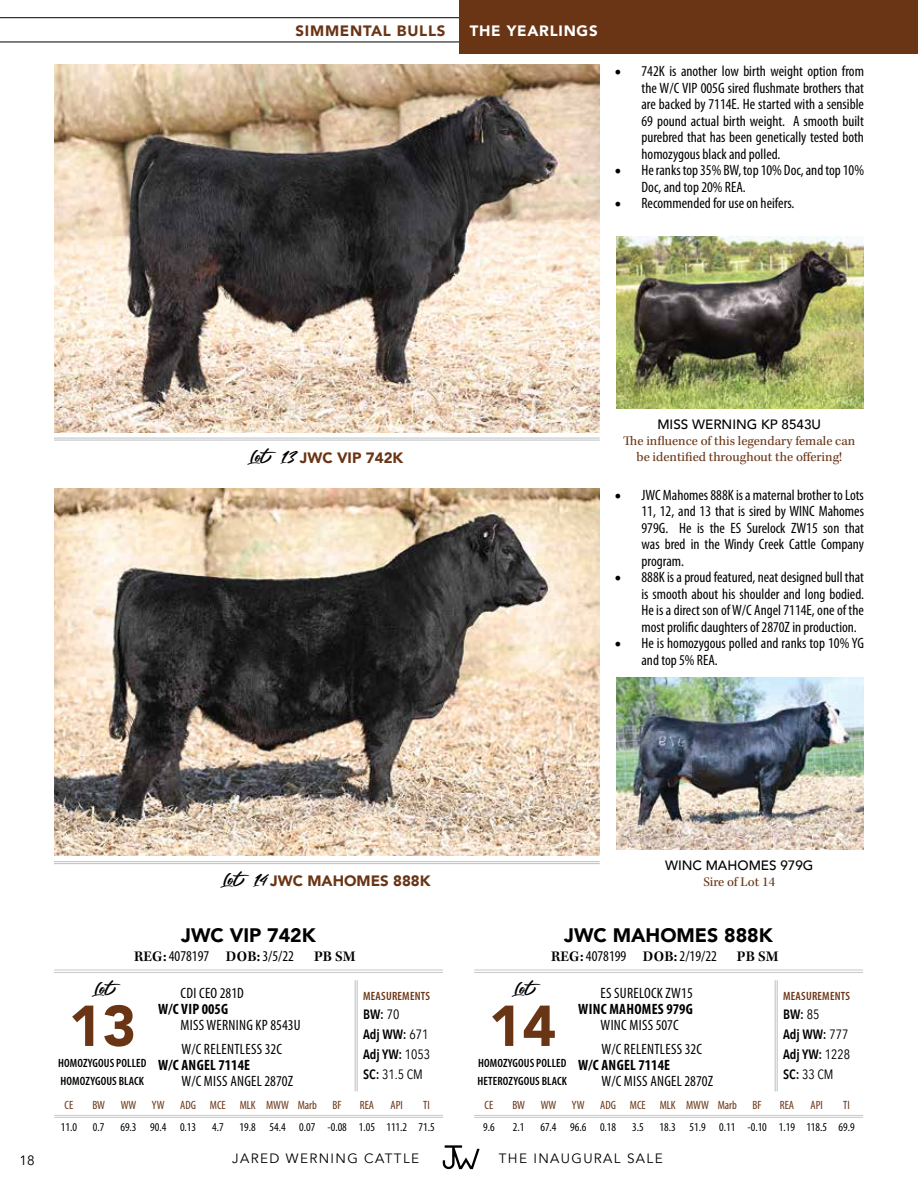
<style>
.page{position:relative;width:918px;height:1188px;background:#fff}
.page>*{position:absolute;margin:0;border:0;box-sizing:border-box;transform-origin:0 0}
.t1{font:900 57px "Avenir";color:#6a3515}
.t2{font:900 19.5px "Avenir";color:#000}
.t3{font:16.5px "Fair Prosper";color:#000}
.t4{font:condensed 15px/16.5px "Myriad Pro";color:#000;text-align:justify}
.t5{font:condensed 15px/32.2px "Myriad Pro";letter-spacing:.02em;color:#000}
.t6{font:700 condensed 15px "Myriad Pro";letter-spacing:.02em;color:#000}
.t7{font:900 15px "Avenir";color:#6a3515}
.t8{font:900 15px "Avenir";letter-spacing:.05em;color:#6a3515}
.t9{font:900 15px "Avenir";letter-spacing:.05em;color:#fff}
.t10{font:600 15px "Kepler Std";letter-spacing:.005em;color:#000}
.t11{font:13.5px/16.2px "Kepler Std";color:#6a3515;text-align:center}
.t12{font:600 13.5px/20.4px "Avenir Next Condensed";color:#000}
.t13{font:13.5px "Avenir";letter-spacing:.1em;color:#000}
.t14{font:500 13.5px "Avenir";color:#000}
.t15{font:condensed 12px "Myriad Pro";color:#000}
.t16{font:condensed 12px "Myriad Pro";color:#6a3515}
.t17{font:600 condensed 12px/18.3px "Myriad Pro";letter-spacing:.01em;color:#000}
.t18{font:600 condensed 12px "Myriad Pro";letter-spacing:.02em;color:#6a3515}
.s1{font-family:"Minion Pro";font-stretch:normal;font-size:18px}
.s2{font-family:"Fair Prosper";font-weight:400;font-size:16.5px;color:#000}
.s3{font-family:"Kepler Std";font-weight:600;font-stretch:normal}
.s4{font-weight:400}
</style>
<div class="page">
<hr style="left:0;top:17px;width:470px;height:1px;background:#000">
<hr style="left:0;top:42px;width:470px;height:1px;background:#000">
<svg style="left:443px;top:1145px;width:37px;height:25px"></svg>
<div style="left:459px;top:0;width:459px;height:54px;background:#6a3515"></div>
<hr style="left:54px;top:438px;width:546px;height:1px;background:#bcbec0">
<hr style="left:54px;top:440px;width:546px;height:1px;background:#bcbec0">
<img style="left:54px;top:65px;width:546px;height:367px">
<hr style="left:54px;top:861px;width:546px;height:1px;background:#bcbec0">
<hr style="left:54px;top:863px;width:546px;height:1px;background:#bcbec0">
<img style="left:54px;top:489px;width:546px;height:367px">
<img style="left:616px;top:677px;width:247px;height:173px">
<img style="left:616px;top:236px;width:247px;height:173px">
<hr style="left:54px;top:972px;width:389px;height:1px;background:#bcbec0">
<hr style="left:54px;top:970px;width:389px;height:1px;background:#bcbec0">
<hr style="left:357px;top:980px;width:1px;height:111px;background:#bcbec0">
<hr style="left:355px;top:980px;width:1px;height:111px;background:#bcbec0">
<hr style="left:54px;top:1117px;width:389px;height:1px;background:#bcbec0">
<hr style="left:54px;top:1115px;width:389px;height:1px;background:#bcbec0">
<hr style="left:474px;top:972px;width:389px;height:1px;background:#bcbec0">
<hr style="left:474px;top:970px;width:389px;height:1px;background:#bcbec0">
<hr style="left:777px;top:980px;width:1px;height:111px;background:#bcbec0">
<hr style="left:775px;top:980px;width:1px;height:111px;background:#bcbec0">
<hr style="left:474px;top:1117px;width:389px;height:1px;background:#bcbec0">
<hr style="left:474px;top:1115px;width:389px;height:1px;background:#bcbec0">
<p class="t8" style="left:296px;top:18px;width:151px">SIMMENTAL BULLS</p>
<p class="t9" style="left:470px;top:18px;width:129px">THE YEARLINGS</p>
<p class="t4" style="left:642px;top:63px;width:224px;text-indent:-27px"><span class="s1">•</span> 742K is another low birth weight option from the W/C VIP 005G sired flushmate brothers that are backed by 7114E. He started with a sensible 69 pound actual birth weight. A smooth built purebred that has been genetically tested both homozygous black and polled.</p>
<p class="t4" style="left:642px;top:162px;width:224px;text-indent:-27px"><span class="s1">•</span> He ranks top 35% BW, top 10% Doc, and top 10%<br>Doc, and top 20% REA.</p>
<p class="t4" style="left:615px;top:195px;width:181px"><span class="s1">•</span> Recommended for use on heifers.</p>
<p class="t7" style="left:250px;top:444px;width:155px"><span class="s2">Lot 13</span> JWC VIP 742K</p>
<p class="t14" style="left:657px;top:413px;width:165px">MISS WERNING KP 8543U</p>
<p class="t11" style="left:623px;top:434px;width:234px">The influence of this legendary female can be identified throughout the offering!</p>
<p class="t4" style="left:642px;top:486px;width:224px;text-indent:-27px"><span class="s1">•</span> JWC Mahomes 888K is a maternal brother to Lots 11, 12, and 13 that is sired by WINC Mahomes 979G. He is the ES Surelock ZW15 son that was bred in the Windy Creek Cattle Company program.</p>
<p class="t4" style="left:642px;top:569px;width:224px;text-indent:-27px"><span class="s1">•</span> 888K is a proud featured, neat designed bull that is smooth about his shoulder and long bodied.<br>He is a direct son of W/C Angel 7114E, one of the most prolific daughters of 2870Z in production.</p>
<p class="t4" style="left:642px;top:635px;width:224px;text-indent:-27px"><span class="s1">•</span> He is homozygous polled and ranks top 10% YG and top 5% REA.</p>
<p class="t13" style="left:19px;top:1152px;width:17px">18</p>
<p class="t7" style="left:223px;top:868px;width:209px"><span class="s2">Lot 14</span> JWC MAHOMES 888K</p>
<p class="t14" style="left:665px;top:854px;width:150px">WINC MAHOMES 979G</p>
<p class="t11" style="left:703px;top:874px;width:73px">Sire of Lot 14</p>
<h2 class="t2" style="left:181px;top:919px;width:136px">JWC VIP 742K</h2>
<h2 class="t2" style="left:564px;top:919px;width:210px">JWC MAHOMES 888K</h2>
<p class="t4" style="left:134px;top:948px;width:161px"><span class="s3">REG:</span> 4078197 <span class="s3">DOB:</span> 3/5/22</p>
<p class="t10" style="left:314px;top:948px;width:43px">PB SM</p>
<p class="t4" style="left:551px;top:948px;width:167px"><span class="s3">REG:</span> 4078199 <span class="s3">DOB:</span> 2/19/22</p>
<p class="t10" style="left:737px;top:948px;width:43px">PB SM</p>
<p class="t3" style="left:95px;top:979px;width:30px">Lot</p>
<h1 class="t1" style="left:69px;top:977px;width:69px">13</h1>
<p class="t17" style="left:58px;top:1054px;width:90px">HOMOZYGOUS POLLED<br>HOMOZYGOUS BLACK</p>
<p class="t5" style="left:181px;top:976px;width:121px">CDI CEO 281D<br>MISS WERNING KP 8543U</p>
<p class="t6" style="left:158px;top:999px;width:72px">W/C VIP 005G</p>
<p class="t5" style="left:181px;top:1033px;width:113px">W/C RELENTLESS 32C<br>W/C MISS ANGEL 2870Z</p>
<p class="t6" style="left:158px;top:1056px;width:93px">W/C ANGEL 7114E</p>
<p class="t18" style="left:363px;top:988px;width:68px">MEASUREMENTS</p>
<p class="t12" style="left:363px;top:1004px;width:38px">BW: <span class="s4">70</span></p>
<p class="t12" style="left:363px;top:1023px;width:69px">Adj WW: <span class="s4">671<br></span>Adj YW: <span class="s4">1053<br></span>SC: <span class="s4">31.5 CM</span></p>
<p class="t3" style="left:515px;top:979px;width:30px">Lot</p>
<h1 class="t1" style="left:489px;top:977px;width:69px">14</h1>
<p class="t17" style="left:478px;top:1054px;width:91px">HOMOZYGOUS POLLED<br>HETEROZYGOUS BLACK</p>
<p class="t5" style="left:601px;top:976px;width:94px">ES SURELOCK ZW15<br>WINC MISS 507C</p>
<p class="t6" style="left:578px;top:999px;width:116px">WINC MAHOMES 979G</p>
<p class="t5" style="left:601px;top:1033px;width:113px">W/C RELENTLESS 32C<br>W/C MISS ANGEL 2870Z</p>
<p class="t6" style="left:578px;top:1056px;width:93px">W/C ANGEL 7114E</p>
<p class="t18" style="left:783px;top:988px;width:68px">MEASUREMENTS</p>
<p class="t12" style="left:783px;top:1004px;width:38px">BW: <span class="s4">85</span></p>
<p class="t12" style="left:783px;top:1023px;width:69px">Adj WW: <span class="s4">777<br></span>Adj YW: <span class="s4">1228<br></span>SC: <span class="s4">33 CM</span></p>
<p class="t16" style="left:65px;top:1098px;width:10px">CE</p>
<p class="t16" style="left:92px;top:1098px;width:14px">BW</p>
<p class="t16" style="left:121px;top:1098px;width:17px">WW</p>
<p class="t16" style="left:152px;top:1098px;width:14px">YW</p>
<p class="t16" style="left:180px;top:1098px;width:138px">ADG MCE MLK MWW Marb</p>
<p class="t16" style="left:333px;top:1098px;width:11px">BF</p>
<p class="t16" style="left:360px;top:1098px;width:16px">REA</p>
<p class="t16" style="left:391px;top:1098px;width:14px">API</p>
<p class="t16" style="left:423px;top:1098px;width:8px">TI</p>
<p class="t15" style="left:61px;top:1120px;width:18px">11.0</p>
<p class="t15" style="left:93px;top:1120px;width:13px">0.7</p>
<p class="t15" style="left:120px;top:1120px;width:77px">69.3 90.4 0.13</p>
<p class="t15" style="left:212px;top:1120px;width:13px">4.7</p>
<p class="t15" style="left:240px;top:1120px;width:197px">19.8 54.4 0.07 -0.08 1.05 111.2 71.5</p>
<p class="t16" style="left:485px;top:1098px;width:10px">CE</p>
<p class="t16" style="left:512px;top:1098px;width:14px">BW</p>
<p class="t16" style="left:541px;top:1098px;width:17px">WW</p>
<p class="t16" style="left:572px;top:1098px;width:14px">YW</p>
<p class="t16" style="left:600px;top:1098px;width:138px">ADG MCE MLK MWW Marb</p>
<p class="t16" style="left:753px;top:1098px;width:11px">BF</p>
<p class="t16" style="left:780px;top:1098px;width:16px">REA</p>
<p class="t16" style="left:811px;top:1098px;width:14px">API</p>
<p class="t16" style="left:843px;top:1098px;width:8px">TI</p>
<p class="t15" style="left:483px;top:1120px;width:13px">9.6</p>
<p class="t15" style="left:513px;top:1120px;width:13px">2.1</p>
<p class="t15" style="left:540px;top:1120px;width:77px">67.4 96.6 0.18</p>
<p class="t15" style="left:632px;top:1120px;width:13px">3.5</p>
<p class="t15" style="left:660px;top:1120px;width:197px">18.3 51.9 0.11 -0.10 1.19 118.5 69.9</p>
<p class="t13" style="left:232px;top:1150px;width:188px">JARED WERNING CATTLE</p>
<p class="t13" style="left:499px;top:1150px;width:165px">THE INAUGURAL SALE</p>
</div>
